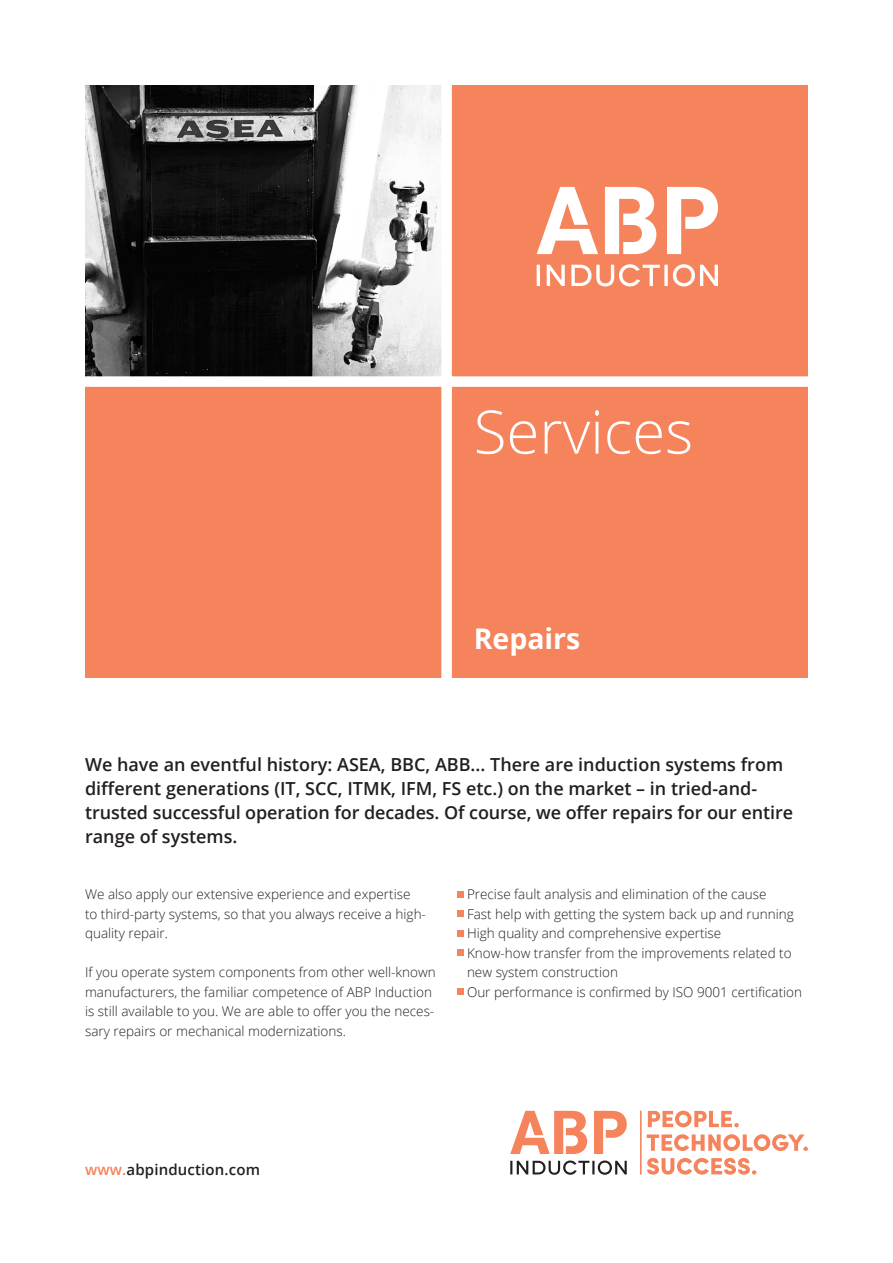
<style>
.page{position:relative;width:893px;height:1263px;background:#fff}
.page>*{position:absolute;margin:0;border:0;box-sizing:border-box;transform-origin:0 0}
.t1{font:300 60px "Open Sans";color:#fff}
.t2{font:700 28.5px "Open Sans";color:#fff}
.t3{font:600 18px/24px "Open Sans";color:#231f20}
.t4{font:600 15px "Open Sans";letter-spacing:.01em;color:#231f20}
.t5{font:300 13.5px/19.5px "Open Sans";color:#231f20}
.s1{color:#f5835c}
</style>
<div class="page">
<svg style="left:594px;top:1111px;width:33px;height:43px"></svg>
<svg style="left:510px;top:1160px;width:117px;height:15px"></svg>
<svg style="left:510px;top:1111px;width:77px;height:43px"></svg>
<svg style="left:648px;top:1111px;width:91px;height:16px"></svg>
<svg style="left:647px;top:1134px;width:161px;height:17px"></svg>
<svg style="left:647px;top:1158px;width:109px;height:16px"></svg>
<hr style="left:640px;top:1111px;width:2px;height:63px;background:#f5835c">
<div style="left:85px;top:381px;width:361px;height:296px;background:#f5835c"></div>
<svg style="left:457px;top:891px;width:6px;height:6px"></svg>
<svg style="left:457px;top:911px;width:6px;height:6px"></svg>
<svg style="left:457px;top:930px;width:6px;height:6px"></svg>
<svg style="left:457px;top:950px;width:6px;height:6px"></svg>
<svg style="left:457px;top:989px;width:6px;height:6px"></svg>
<div style="left:446px;top:85px;width:362px;height:296px;background:#f5835c"></div>
<div style="left:446px;top:381px;width:362px;height:296px;background:#f5835c"></div>
<img style="left:85px;top:85px;width:356px;height:291px">
<div style="left:441px;top:0;width:11px;height:695px;background:#fff"></div>
<div style="left:0;top:376px;width:893px;height:11px;background:#fff"></div>
<svg style="left:537px;top:187px;width:61px;height:67px"></svg>
<svg style="left:667px;top:187px;width:51px;height:67px"></svg>
<svg style="left:537px;top:264px;width:181px;height:22px"></svg>
<svg style="left:605px;top:187px;width:51px;height:67px"></svg>
<h1 class="t1" style="left:474px;top:391px;width:221px">Services</h1>
<h2 class="t2" style="left:474px;top:618px;width:108px">Repairs</h2>
<p class="t3" style="left:85px;top:752px;width:710px">We have an eventful history: ASEA, BBC, ABB... There are induction systems from different generations (IT, SCC, ITMK, IFM, FS etc.) on the market – in tried-and&shy;trusted successful operation for decades. Of course, we offer repairs for our entire range of systems.</p>
<p class="t5" style="left:85px;top:884px;width:342px">We also apply our extensive experience and expertise to third-party systems, so that you always receive a high&shy;quality repair.</p>
<p class="t5" style="left:85px;top:962px;width:352px">If you operate system components from other well-known manufacturers, the familiar competence of ABP Induction is still available to you. We are able to offer you the neces&shy;sary repairs or mechanical modernizations.</p>
<p class="t5" style="left:467px;top:884px;width:337px">Precise fault analysis and elimination of the cause<br>Fast help with getting the system back up and running High quality and comprehensive expertise<br>Know-how transfer from the improvements related to new system construction<br>Our performance is confirmed by ISO 9001 certification</p>
<p class="t4" style="left:85px;top:1159px;width:176px"><span class="s1">www.</span>abpinduction.com</p>
</div>
